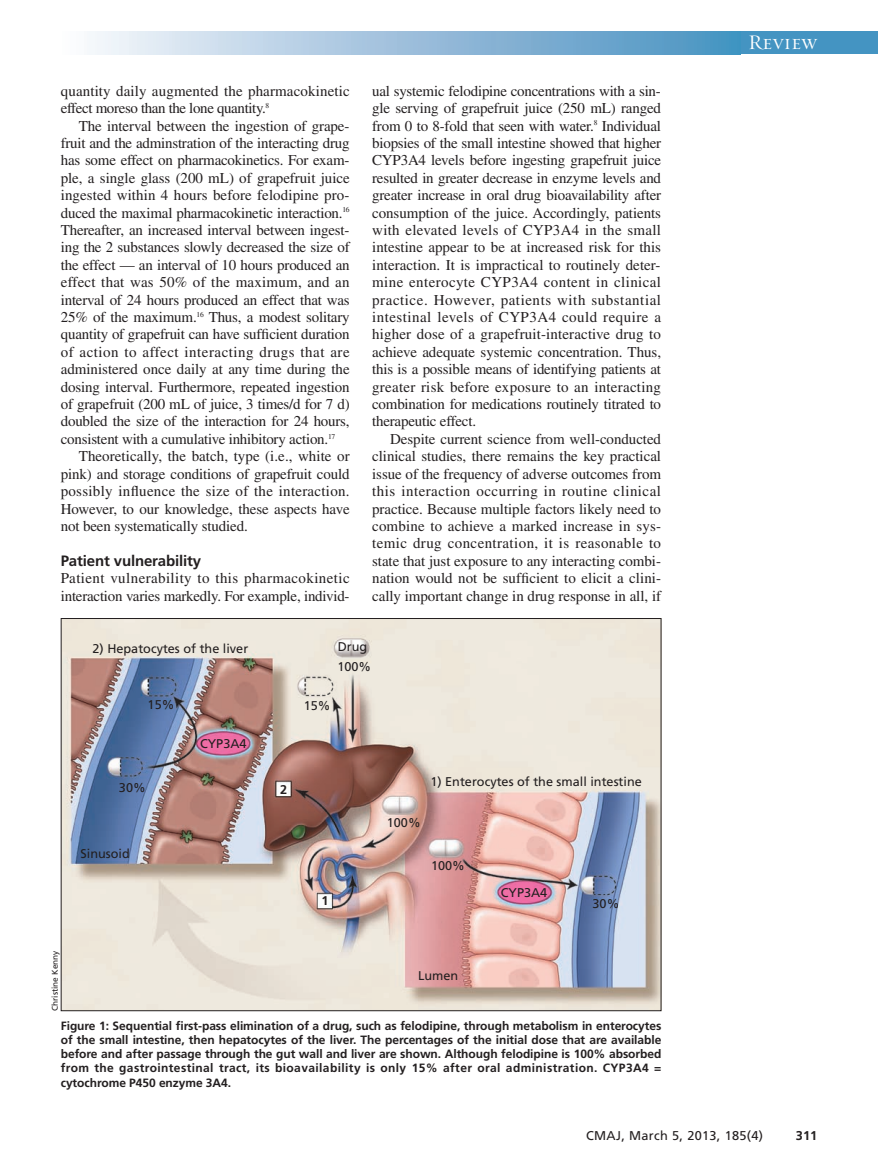
<style>
.page{position:relative;width:878px;height:1175px;background:#fff}
.page>*{position:absolute;margin:0;border:0;box-sizing:border-box;transform-origin:0 0}
.t1{font:21px "Requiem Display HTF Small Caps";letter-spacing:.005em;color:#fff}
.t2{font:15px/17.4px "Times LT Std";letter-spacing:-.015em;color:#231f20;text-align:justify}
.t3{font:15px "Times LT Std";letter-spacing:.005em;color:#231f20}
.t4{font:15px/17.4px "Times LT Std";letter-spacing:.01em;color:#231f20}
.t5{font:15px "Times LT Std";letter-spacing:.02em;color:#231f20}
.t6{font:15px "Times LT Std";letter-spacing:.03em;color:#231f20}
.t7{font:15px "Times LT Std";letter-spacing:.015em;color:#231f20}
.t8{font:700 15px "Frutiger LT Std";letter-spacing:-.01em;color:#231f20}
.t9{font:12.75px "Frutiger LT Std";letter-spacing:.025em;color:#231f20}
.t10{font:700 12.75px "Frutiger LT Std";color:#231f20}
.t11{font:12.6px "Frutiger LT Std";color:#231f20}
.t12{font:700 12.6px "Frutiger LT Std";color:#231f20}
.t13{font:700 12px/14.2px "Frutiger LT Std";letter-spacing:.035em;color:#231f20;text-align:justify}
.t14{font:8.25px "Frutiger LT Std";color:#231f20}
</style>
<div class="page">
<div style="left:726px;top:32px;width:152px;height:22px;background:#4494c2"></div>
<div style="left:61px;top:32px;width:679px;height:22px;background:linear-gradient(to right,#faf8fc,#458ebf)"></div>
<img style="left:63px;top:620px;width:596px;height:389px">
<p class="t4" style="left:61px;top:84px;width:290px">quantity daily augmented the pharmacokinetic effect moreso than the lone quantity.<sup>8</sup></p>
<p class="t2" style="left:79px;top:118px;width:272px">The interval between the ingestion of grape-</p>
<p class="t2" style="left:61px;top:136px;width:290px">fruit and the adminstration of the interacting drug</p>
<p class="t2" style="left:61px;top:153px;width:290px">has some effect on pharmacokinetics. For exam-</p>
<p class="t2" style="left:61px;top:171px;width:290px">ple, a single glass (200 mL) of grapefruit juice</p>
<p class="t3" style="left:61px;top:190px;width:290px">ingested within 4 hours before felodipine pro-</p>
<p class="t2" style="left:61px;top:205px;width:290px">duced the maximal pharmacokinetic interaction.<sup>16</sup></p>
<p class="t2" style="left:61px;top:223px;width:290px">Thereafter, an increased interval between ingest-</p>
<p class="t2" style="left:61px;top:240px;width:290px">ing the 2 substances slowly decreased the size of</p>
<p class="t2" style="left:61px;top:258px;width:290px">the effect — an interval of 10 hours produced an</p>
<p class="t7" style="left:61px;top:277px;width:290px">effect that was 50% of the maximum, and an</p>
<p class="t2" style="left:61px;top:292px;width:290px">interval of 24 hours produced an effect that was</p>
<p class="t2" style="left:61px;top:310px;width:290px">25% of the maximum.<sup>16</sup> Thus, a modest solitary</p>
<p class="t2" style="left:61px;top:327px;width:290px">quantity of grapefruit can have sufficient duration</p>
<p class="t6" style="left:61px;top:346px;width:290px">of action to affect interacting drugs that are</p>
<p class="t2" style="left:61px;top:362px;width:290px">administered once daily at any time during the</p>
<p class="t2" style="left:61px;top:379px;width:290px">dosing interval. Furthermore, repeated ingestion</p>
<p class="t2" style="left:61px;top:397px;width:290px">of grapefruit (200 mL of juice, 3 times/d for 7 d)</p>
<p class="t2" style="left:61px;top:414px;width:290px">doubled the size of the interaction for 24 hours,</p>
<p class="t2" style="left:61px;top:432px;width:276px">consistent with a cumulative inhibitory action.<sup>17</sup></p>
<p class="t3" style="left:79px;top:451px;width:272px">Theoretically, the batch, type (i.e., white or</p>
<p class="t2" style="left:61px;top:466px;width:290px">pink) and storage conditions of grapefruit could</p>
<p class="t5" style="left:61px;top:486px;width:290px">possibly influence the size of the interaction.</p>
<p class="t2" style="left:61px;top:501px;width:290px">However, to our knowledge, these aspects have</p>
<p class="t2" style="left:61px;top:519px;width:189px">not been systematically studied.</p>
<p class="t8" style="left:61px;top:554px;width:142px">Patient vulnerability</p>
<p class="t2" style="left:61px;top:571px;width:290px">Patient vulnerability to this pharmacokinetic interaction varies markedly. For example, individ-</p>
<p class="t2" style="left:372px;top:84px;width:290px">ual systemic felodipine concentrations with a sin&shy;gle serving of grapefruit juice (250 mL) ranged from 0 to 8-fold that seen with water.<sup>8</sup> Individual biopsies of the small intestine showed that higher CYP3A4 levels before ingesting grapefruit juice resulted in greater decrease in enzyme levels and greater increase in oral drug bioavailability after consumption of the juice. Accordingly, patients with elevated levels of CYP3A4 in the small intestine appear to be at increased risk for this interaction. It is impractical to routinely deter&shy;mine enterocyte CYP3A4 content in clinical practice. However, patients with substantial intestinal levels of CYP3A4 could require a higher dose of a grapefruit-interactive drug to achieve adequate systemic concentration. Thus, this is a possible means of identifying patients at greater risk before exposure to an interacting combination for medications routinely titrated to therapeutic effect.</p>
<p class="t2" style="left:372px;top:432px;width:290px;text-indent:18px">Despite current science from well-conducted clinical studies, there remains the key practical issue of the frequency of adverse outcomes from this interaction occurring in routine clinical practice. Because multiple factors likely need to combine to achieve a marked increase in sys&shy;temic drug concentration, it is reasonable to state that just exposure to any interacting combi&shy;nation would not be sufficient to elicit a clini&shy;cally important change in drug response in all, if</p>
<p class="t11" style="left:93px;top:643px;width:157px">2) Hepatocytes of the liver</p>
<p class="t11" style="left:148px;top:700px;width:28px">15%</p>
<p class="t11" style="left:119px;top:782px;width:28px">30%</p>
<p class="t11" style="left:81px;top:848px;width:51px">Sinusoid</p>
<p class="t11" style="left:200px;top:739px;width:48px">CYP3A4</p>
<p class="t14" style="left:52px;top:1011px;width:62px;rotate:-90deg">Christine Kenny</p>
<p class="t11" style="left:337px;top:642px;width:31px">Drug</p>
<p class="t11" style="left:337px;top:661px;width:35px">100%</p>
<p class="t11" style="left:304px;top:700px;width:28px">15%</p>
<p class="t12" style="left:280px;top:784px;width:9px">2</p>
<p class="t12" style="left:321px;top:895px;width:9px">1</p>
<p class="t11" style="left:387px;top:818px;width:35px">100%</p>
<p class="t11" style="left:430px;top:776px;width:213px">1) Enterocytes of the small intestine</p>
<p class="t11" style="left:431px;top:860px;width:35px">100%</p>
<p class="t11" style="left:501px;top:887px;width:48px">CYP3A4</p>
<p class="t11" style="left:592px;top:898px;width:28px">30%</p>
<p class="t11" style="left:418px;top:971px;width:42px">Lumen</p>
<p class="t13" style="left:61px;top:1019px;width:602px">Figure 1: Sequential first-pass elimination of a drug, such as felodipine, through metabolism in enterocytes of the small intestine, then hepatocytes of the liver. The percentages of the initial dose that are available before and after passage through the gut wall and liver are shown. Although felodipine is 100% absorbed from the gastrointestinal tract, its bioavailability is only 15% after oral administration. CYP3A4 = cytochrome P450 enzyme 3A4.</p>
<h1 class="t1" style="left:748px;top:30px;width:70px">Review</h1>
<p class="t9" style="left:586px;top:1130px;width:178px">CMAJ, March 5, 2013, 185(4)</p>
<p class="t10" style="left:795px;top:1130px;width:23px">311</p>
</div>
